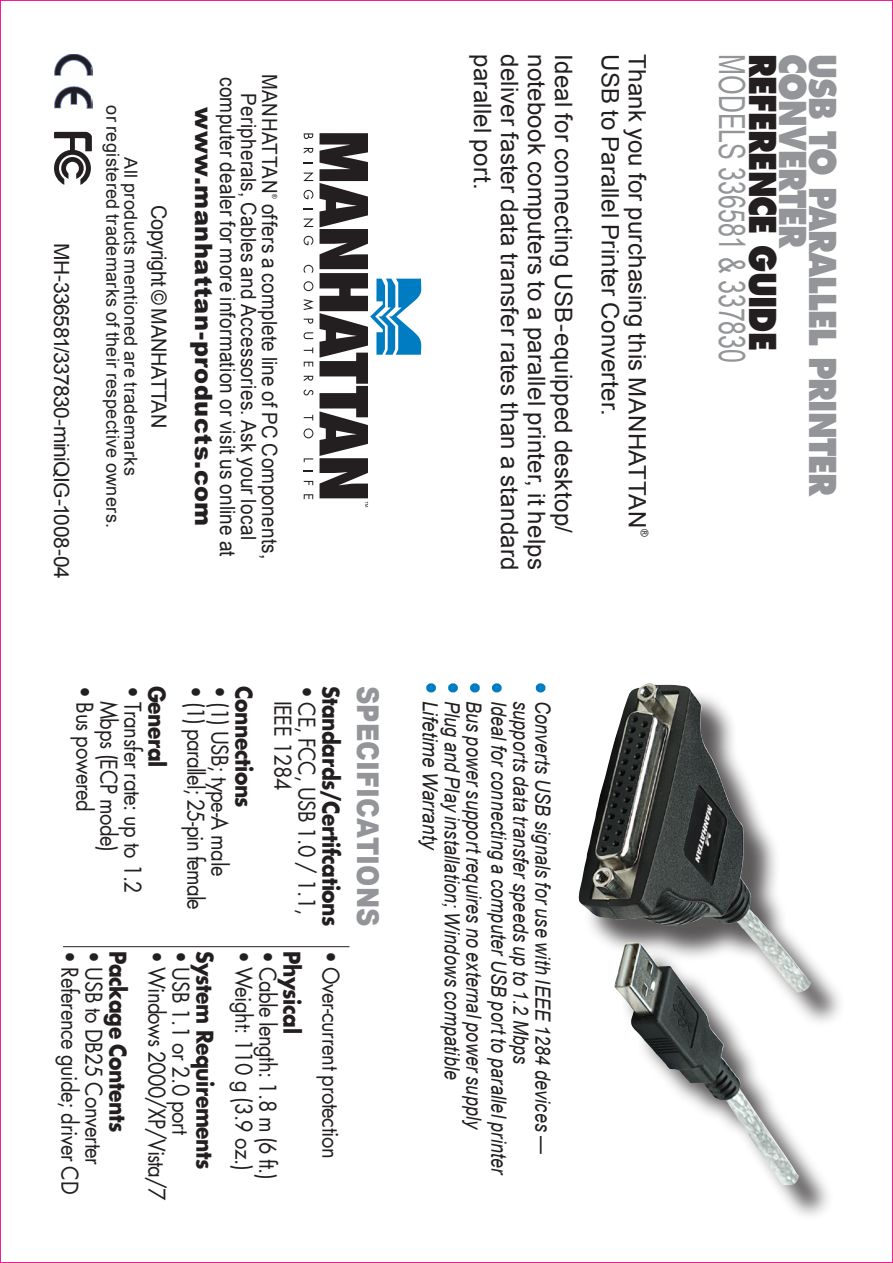
<style>
.page{position:relative;width:893px;height:1263px;background:#fff}
.page>*{position:absolute;margin:0;border:0;box-sizing:border-box;transform-origin:0 0}
.t1{font:800 36px "Futura Std";letter-spacing:-.03em;color:#939598;scale:.85 1}
.t2{font:36px "Arial Narrow";color:#939598;scale:.85 1}
.t3{font:800 36px "Futura Std";color:#231f20;scale:.85 1}
.t4{font:900 30px "Arial";letter-spacing:.005em;color:#939598;scale:.85 1}
._06_Para_text_w_4pt{font:24px "Arial";letter-spacing:.01em;color:#231f20}
.t5{font:900 24px "Arial";letter-spacing:.02em;color:#231f20}
.t6{font:22.5px "Futura Std";letter-spacing:-.02em;color:#231f20;scale:.9 1}
.t7{font:700 22.5px "Futura Std";letter-spacing:-.02em;color:#231f20;scale:.9 1}
.t8{font:22.5px "Futura Std";letter-spacing:-.04em;color:#231f20;scale:.9 1}
.Cutline{font:italic 21px "Arial";letter-spacing:.015em;color:#231f20;scale:.85 1}
.t9{font:21px "Arial";letter-spacing:.015em;color:#231f20;scale:.9 1}
.t10{font:21px "Arial";letter-spacing:-.025em;color:#231f20}
.t11{font:21px "Arial";letter-spacing:-.02em;color:#231f20;scale:.95 1}
.Cutline-2{font:italic 21px "Arial";letter-spacing:.015em;color:#231f20;scale:.9 1}
.t12{font:18px/18px "Arial";letter-spacing:.02em;color:#231f20;text-align:center}
.Cutline-3{font:15px "Arial";color:#007cc2;scale:.85 1}
._06_Para_text_w_4pt-2{font:10.5px "Arial";color:#231f20}
.t13{font:6.9px "Arial";color:#231f20;scale:.9 1}
.s1{font-style:normal;font-size:15px;color:#007cc2}
</style>
<div class="page">
<img style="left:54px;top:54px;width:38px;height:54px">
<svg style="left:54px;top:132px;width:38px;height:53px"></svg>
<svg style="left:303px;top:133px;width:118px;height:374px"></svg>
<svg style="left:535px;top:683px;width:11px;height:10px"></svg>
<svg style="left:426px;top:683px;width:76px;height:10px"></svg>
<img style="left:578px;top:683px;width:232px;height:502px">
<hr style="left:63px;top:946px;width:286px;height:1px;background:#231f20">
<p class="t10" style="left:75px;top:243px;width:337px;rotate:90deg">MH-336581/337830-miniQIG-1008-04</p>
<p class="t12" style="left:140px;top:105px;width:424px;rotate:90deg">All products mentioned are trademarks<br>or registered trademarks of their respective owners.</p>
<p class="t11" style="left:172px;top:205px;width:236px;rotate:90deg">Copyright © MANHATTAN</p>
<p class="t9" style="left:283px;top:74px;width:134px;rotate:90deg">MANHATTAN</p>
<p class="t13" style="left:279px;top:194px;width:7px;rotate:90deg">®</p>
<p class="t9" style="left:283px;top:204px;width:396px;rotate:90deg">offers a complete line of PC Components,</p>
<p class="t9" style="left:241px;top:77px;width:535px;rotate:90deg">computer dealer for more information or visit us online at</p>
<p class="t9" style="left:262px;top:93px;width:497px;rotate:90deg">Peripherals, Cables and Accessories. Ask your local</p>
<p class="t5" style="left:221px;top:107px;width:421px;rotate:90deg">www.manhattan-products.com</p>
<p class="_06_Para_text_w_4pt" style="left:653px;top:54px;width:472px;rotate:90deg">Thank you for purchasing this manhattan</p>
<p class="_06_Para_text_w_4pt-2" style="left:651px;top:529px;width:9px;rotate:90deg">®</p>
<p class="_06_Para_text_w_4pt" style="left:498px;top:54px;width:137px;rotate:90deg">parallel port.</p>
<p class="_06_Para_text_w_4pt" style="left:525px;top:54px;width:518px;rotate:90deg">deliver faster data transfer rates than a standard</p>
<p class="_06_Para_text_w_4pt" style="left:552px;top:54px;width:517px;rotate:90deg">notebook computers to a parallel printer, it helps</p>
<p class="_06_Para_text_w_4pt" style="left:579px;top:54px;width:480px;rotate:90deg">Ideal for connecting USB-equipped desktop/</p>
<p class="_06_Para_text_w_4pt" style="left:626px;top:54px;width:363px;rotate:90deg">USB to Parallel Printer Converter.</p>
<p class="t6" style="left:147px;top:685px;width:233px;rotate:90deg">• Transfer rate: up to 1.2</p>
<p class="t7" style="left:172px;top:685px;width:92px;rotate:90deg">General</p>
<p class="t8" style="left:210px;top:685px;width:251px;rotate:90deg">• (1) parallel; 25-pin female</p>
<p class="t6" style="left:234px;top:685px;width:213px;rotate:90deg">• (1) USB; type-A male</p>
<p class="t7" style="left:259px;top:685px;width:137px;rotate:90deg">Connections</p>
<p class="t6" style="left:99px;top:685px;width:142px;rotate:90deg">• Bus powered</p>
<p class="t6" style="left:123px;top:700px;width:170px;rotate:90deg">Mbps (ECP mode)</p>
<p class="t6" style="left:321px;top:685px;width:256px;rotate:90deg">• CE, FCC, USB 1.0 / 1.1,</p>
<p class="t7" style="left:346px;top:685px;width:269px;rotate:90deg">Standards/Certifcations</p>
<p class="t6" style="left:297px;top:700px;width:101px;rotate:90deg">IEEE 1284</p>
<p class="t6" style="left:84px;top:950px;width:272px;rotate:90deg">• Reference guide; driver CD</p>
<p class="t6" style="left:108px;top:950px;width:240px;rotate:90deg">• USB to DB25 Converter</p>
<p class="t7" style="left:133px;top:950px;width:204px;rotate:90deg">Package Contents</p>
<p class="t8" style="left:171px;top:950px;width:279px;rotate:90deg">• Windows 2000/XP/Vista/7</p>
<p class="t6" style="left:195px;top:950px;width:206px;rotate:90deg">• USB 1.1 or 2.0 port</p>
<p class="t7" style="left:220px;top:950px;width:245px;rotate:90deg">System Requirements</p>
<p class="t6" style="left:258px;top:950px;width:246px;rotate:90deg">• Weight: 110 g (3.9 oz.)</p>
<p class="t6" style="left:282px;top:950px;width:256px;rotate:90deg">• Cable length: 1.8 m (6 ft.)</p>
<p class="t7" style="left:307px;top:950px;width:94px;rotate:90deg">Physical</p>
<p class="t6" style="left:345px;top:950px;width:233px;rotate:90deg">• Over-current protection</p>
<p class="t4" style="left:389px;top:685px;width:282px;rotate:90deg">Specifications</p>
<p class="Cutline-3" style="left:550px;top:685px;width:7px;rotate:90deg">•</p>
<p class="Cutline-2" style="left:444px;top:685px;width:185px;rotate:90deg"><span class="s1">•</span> Lifetime Warranty</p>
<p class="Cutline" style="left:466px;top:685px;width:465px;rotate:90deg"><span class="s1">•</span> Plug and Play installation; Windows compatible</p>
<p class="Cutline" style="left:487px;top:685px;width:524px;rotate:90deg"><span class="s1">•</span> Bus power support requires no external power supply</p>
<p class="Cutline" style="left:512px;top:685px;width:578px;rotate:90deg"><span class="s1">•</span> Ideal for connecting a computer USB port to parallel printer</p>
<p class="Cutline" style="left:534px;top:700px;width:429px;rotate:90deg">supports data transfer speeds up to 1.2 Mbps</p>
<p class="Cutline" style="left:556px;top:700px;width:535px;rotate:90deg">Converts USB signals for use with IEEE 1284 devices —</p>
<p class="t3" style="left:785px;top:54px;width:347px;rotate:90deg">REFERENCE GUIDE</p>
<p class="t1" style="left:815px;top:54px;width:230px;rotate:90deg">converter</p>
<p class="t1" style="left:845px;top:54px;width:522px;rotate:90deg">usb to parallel printer</p>
<p class="t2" style="left:758px;top:54px;width:365px;rotate:90deg">Models 336581 &amp; 337830</p>
</div>
